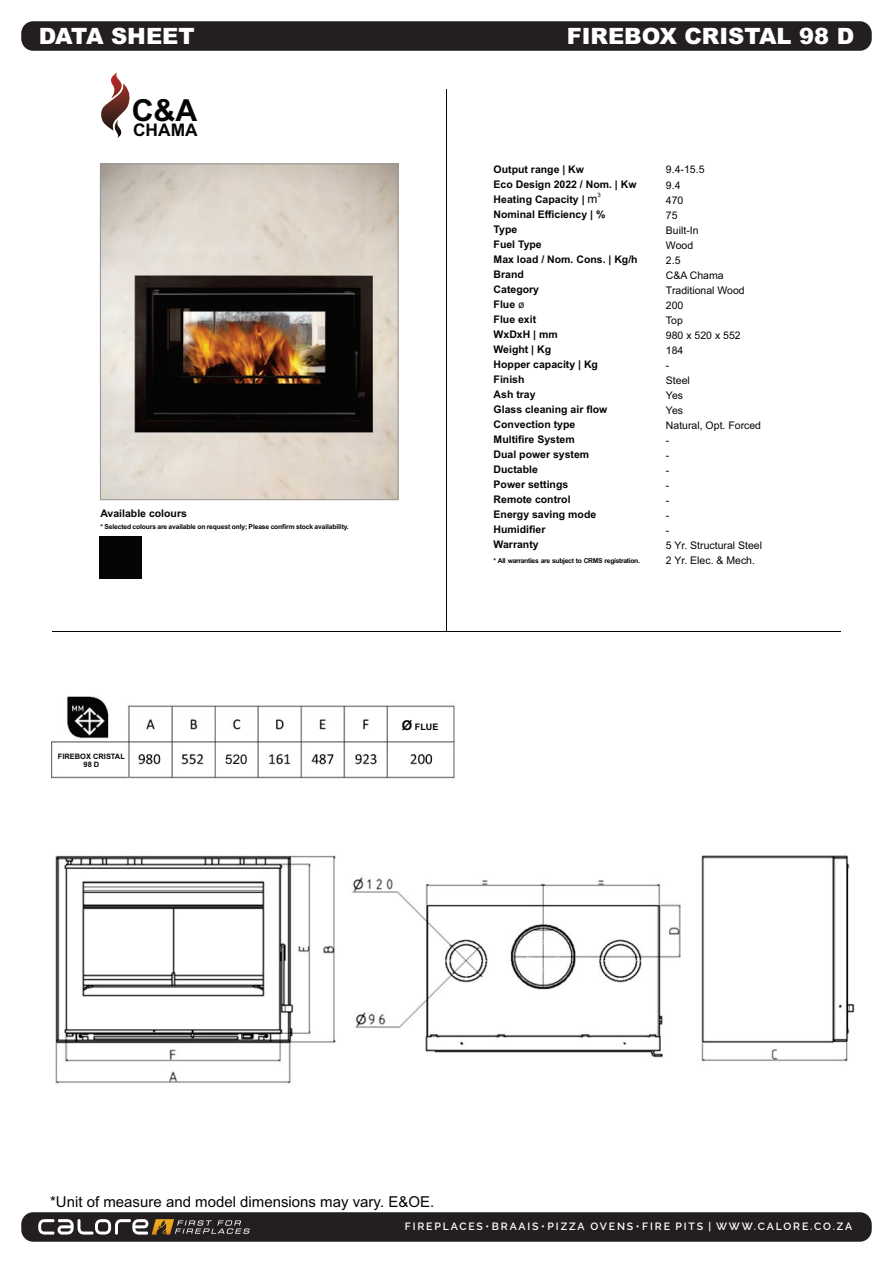
<style>
.page{position:relative;width:893px;height:1263px;background:#fff}
.page>*{position:absolute;margin:0;border:0;box-sizing:border-box;transform-origin:0 0}
.t1{font:700 30.3px "Arial";color:#040504}
.t2{font:900 22.5px "Arial";color:#fff}
.t3{font:700 17.4px "Arial";color:#040504}
.t4{font:15px "Arial";color:#040504}
.t5{font:13.2px "Arial";color:#040504}
.t6{font:700 10.5px/15px "Arial";color:#040504}
.t7{font:10.5px/15px "Arial";color:#040504}
.t8{font:600 10.5px "Raleway";letter-spacing:.175em;color:#fff}
.t9{font:700 9px "Arial";color:#040504}
.t10{font:700 7.5px/8.4px "Arial";color:#040504;text-align:center}
.t11{font:700 6.75px "Arial";letter-spacing:-.02em;color:#040504}
.t12{font:700 6.75px "Arial";letter-spacing:-.045em;color:#040504}
.t13{font:6px "Arial";color:#040504}
.s1{font-weight:400;font-size:12px}
.s2{font-weight:400}
.s3{font-size:13.5px}
</style>
<div class="page">
<img style="left:51px;top:696px;width:404px;height:83px">
<div style="left:21px;top:21px;width:851px;height:30px;background:#231f20;border-radius:12px"></div>
<hr style="left:52px;top:631px;width:789px;height:1px;background:#040504">
<hr style="left:446px;top:89px;width:1px;height:542px;background:#040504">
<div style="left:99px;top:537px;width:43px;height:42px;background:#040504"></div>
<img style="left:102px;top:166px;width:294px;height:332px">
<div style="left:100px;top:164px;width:298px;height:336px;border:1px solid #969696"></div>
<svg style="left:101px;top:72px;width:29px;height:66px"></svg>
<img style="left:55px;top:855px;width:800px;height:229px">
<div style="left:390px;top:711px;width:61px;height:28px;background:#fff"></div>
<div style="left:218px;top:746px;width:34px;height:28px;background:#fff"></div>
<div style="left:55px;top:746px;width:71px;height:28px;background:#fff"></div>
<div style="left:21px;top:1212px;width:851px;height:30px;background:#231f20;border-radius:12px"></div>
<svg style="left:38px;top:1219px;width:212px;height:16px"></svg>
<h2 class="t2" style="left:39px;top:28px;width:157px">DATA SHEET</h2>
<h2 class="t2" style="left:567px;top:28px;width:289px">FIREBOX CRISTAL 98 D</h2>
<h1 class="t1" style="left:132px;top:98px;width:67px">C&amp;A</h1>
<h3 class="t3" style="left:133px;top:123px;width:66px">CHAMA</h3>
<p class="t6" style="left:100px;top:507px;width:88px">Available colours</p>
<p class="t11" style="left:100px;top:524px;width:250px">* Selected colours are available on request only; Please confirm stock availability.</p>
<p class="t6" style="left:494px;top:163px;width:144px">Output range | Kw<br>Eco Design 2022 / Nom. | Kw</p>
<p class="t13" style="left:597px;top:193px;width:5px">3</p>
<p class="t6" style="left:494px;top:193px;width:146px">Heating Capacity | <span class="s1">m<br></span>Nominal Efficiency | %<br>Type<br>Fuel Type<br>Max load / Nom. Cons. | Kg/h<br>Brand<br>Category<br>Flue <span class="s2">ø<br></span>Flue exit<br>WxDxH | mm<br>Weight | Kg<br>Hopper capacity | Kg<br>Finish<br>Ash tray<br>Glass cleaning air flow<br>Convection type<br>Multifire System<br>Dual power system<br>Ductable<br>Power settings<br>Remote control<br>Energy saving mode<br>Humidifier<br>Warranty</p>
<p class="t12" style="left:494px;top:558px;width:148px">* All warranties are subject to CRMS registration.</p>
<p class="t7" style="left:666px;top:163px;width:98px">9.4-15.5<br>9.4<br>470<br>75<br>Built-In<br>Wood<br>2.5<br>C&amp;A Chama<br>Traditional Wood<br>200<br>Top<br>980 x 520 x 552<br>184<br>-<br>Steel<br>Yes<br>Yes<br>Natural, Opt. Forced -<br>-<br>-<br>-<br>-<br>-<br>-<br>5 Yr. Structural Steel<br>2 Yr. Elec. &amp; Mech.</p>
<p class="t10" style="left:58px;top:753px;width:68px">FIREBOX CRISTAL<br>98 D</p>
<p class="t5" style="left:225px;top:755px;width:24px">520</p>
<p class="t9" style="left:402px;top:724px;width:38px"><span class="s3">Ø</span> FLUE</p>
<h3 class="t4" style="left:50px;top:1196px;width:386px">*Unit of measure and model dimensions may vary. E&amp;OE.</h3>
<p class="t8" style="left:405px;top:1220px;width:449px">FIREPLACES • BRAAIS • PIZZA OVENS • FIRE PITS | WWW.CALORE.CO.ZA</p>
</div>
